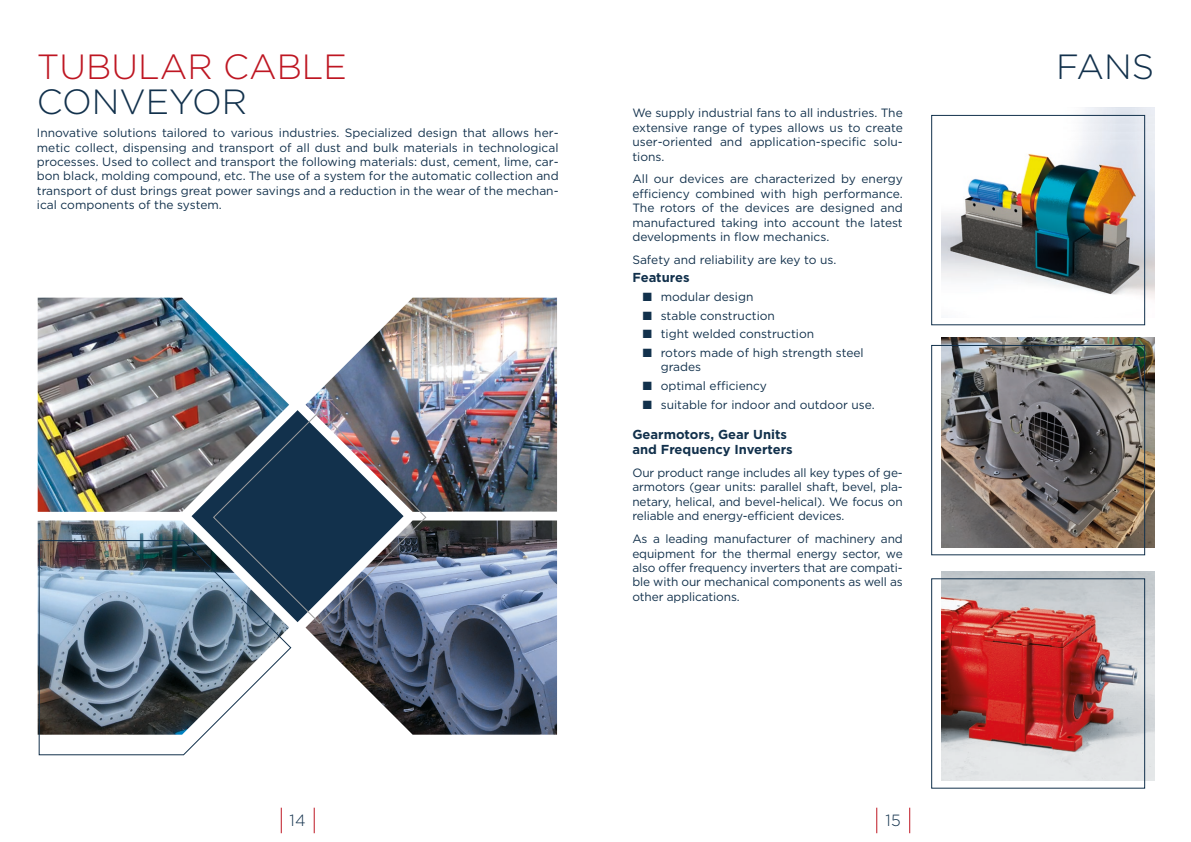
<style>
.page{position:relative;width:1191px;height:842px;background:#fff}
.page>*{position:absolute;margin:0;border:0;box-sizing:border-box;transform-origin:0 0}
.t1{font:300 35px "Gotham";color:#12314c}
.t2{font:300 35px "Gotham";color:#be1622}
.t3{font:300 16.2px "Gotham";color:#12314c}
.t4{font:700 13px/15.6px "Gotham";color:#12314c}
.t5{font:12px/14.4px "Gotham";color:#12314c;text-align:justify}
</style>
<div class="page">
<svg style="left:876px;top:808px;width:1px;height:25px"></svg>
<svg style="left:909px;top:808px;width:1px;height:25px"></svg>
<svg style="left:281px;top:808px;width:1px;height:25px"></svg>
<svg style="left:314px;top:808px;width:1px;height:25px"></svg>
<img style="left:305px;top:298px;width:252px;height:214px">
<img style="left:38px;top:298px;width:251px;height:214px">
<img style="left:305px;top:520px;width:252px;height:215px">
<img style="left:38px;top:520px;width:174px;height:20px">
<svg style="left:38px;top:540px;width:254px;height:216px"></svg>
<img style="left:212px;top:410px;width:215px;height:215px">
<img style="left:941px;top:108px;width:213px;height:209px">
<img style="left:941px;top:338px;width:213px;height:209px">
<img style="left:941px;top:571px;width:213px;height:209px">
<div style="left:931px;top:115px;width:214px;height:210px;border:1px solid #12314c"></div>
<div style="left:931px;top:345px;width:214px;height:210px;border:1px solid #12314c"></div>
<div style="left:931px;top:578px;width:214px;height:211px;border:1px solid #12314c"></div>
<h1 class="t2" style="left:37px;top:45px;width:312px">TUBULAR CABLE</h1>
<h1 class="t1" style="left:37px;top:80px;width:212px">CONVEYOR</h1>
<p class="t5" style="left:37px;top:125px;width:523px">Innovative solutions tailored to various industries. Specialized design that allows her&shy;metic collect, dispensing and transport of all dust and bulk materials in technological processes. Used to collect and transport the following materials: dust, cement, lime, car&shy;bon black, molding compound, etc. The use of a system for the automatic collection and transport of dust brings great power savings and a reduction in the wear of the mechan&shy;ical components of the system.</p>
<p class="t5" style="left:632px;top:106px;width:272px">We supply industrial fans to all industries. The extensive range of types allows us to create user-oriented and application-specific solu&shy;tions.</p>
<p class="t5" style="left:632px;top:172px;width:272px">All our devices are characterized by energy efficiency combined with high performance.<br>The rotors of the devices are designed and manufactured taking into account the latest developments in flow mechanics.</p>
<p class="t5" style="left:632px;top:252px;width:205px">Safety and reliability are key to us.</p>
<p class="t4" style="left:632px;top:270px;width:59px">Features</p>
<p class="t5" style="left:642px;top:289px;width:112px">■ modular design</p>
<p class="t5" style="left:642px;top:308px;width:134px">■ stable construction</p>
<p class="t5" style="left:642px;top:327px;width:173px">■ tight welded construction</p>
<p class="t5" style="left:660px;top:345px;width:204px;text-indent:-18px">■ rotors made of high strength steel grades</p>
<p class="t5" style="left:642px;top:378px;width:126px">■ optimal efficiency</p>
<p class="t5" style="left:642px;top:397px;width:234px">■ suitable for indoor and outdoor use.</p>
<p class="t4" style="left:632px;top:426px;width:162px">Gearmotors, Gear Units and Frequency Inverters</p>
<p class="t5" style="left:632px;top:465px;width:272px">Our product range includes all key types of ge&shy;armotors (gear units: parallel shaft, bevel, pla&shy;netary, helical, and bevel-helical). We focus on reliable and energy-efficient devices.</p>
<p class="t5" style="left:632px;top:531px;width:272px">As a leading manufacturer of machinery and equipment for the thermal energy sector, we also offer frequency inverters that are compati&shy;ble with our mechanical components as well as other applications.</p>
<h2 class="t3" style="left:290px;top:810px;width:18px">14</h2>
<h2 class="t3" style="left:885px;top:810px;width:17px">15</h2>
<h1 class="t1" style="left:1056px;top:45px;width:99px">FANS</h1>
</div>
